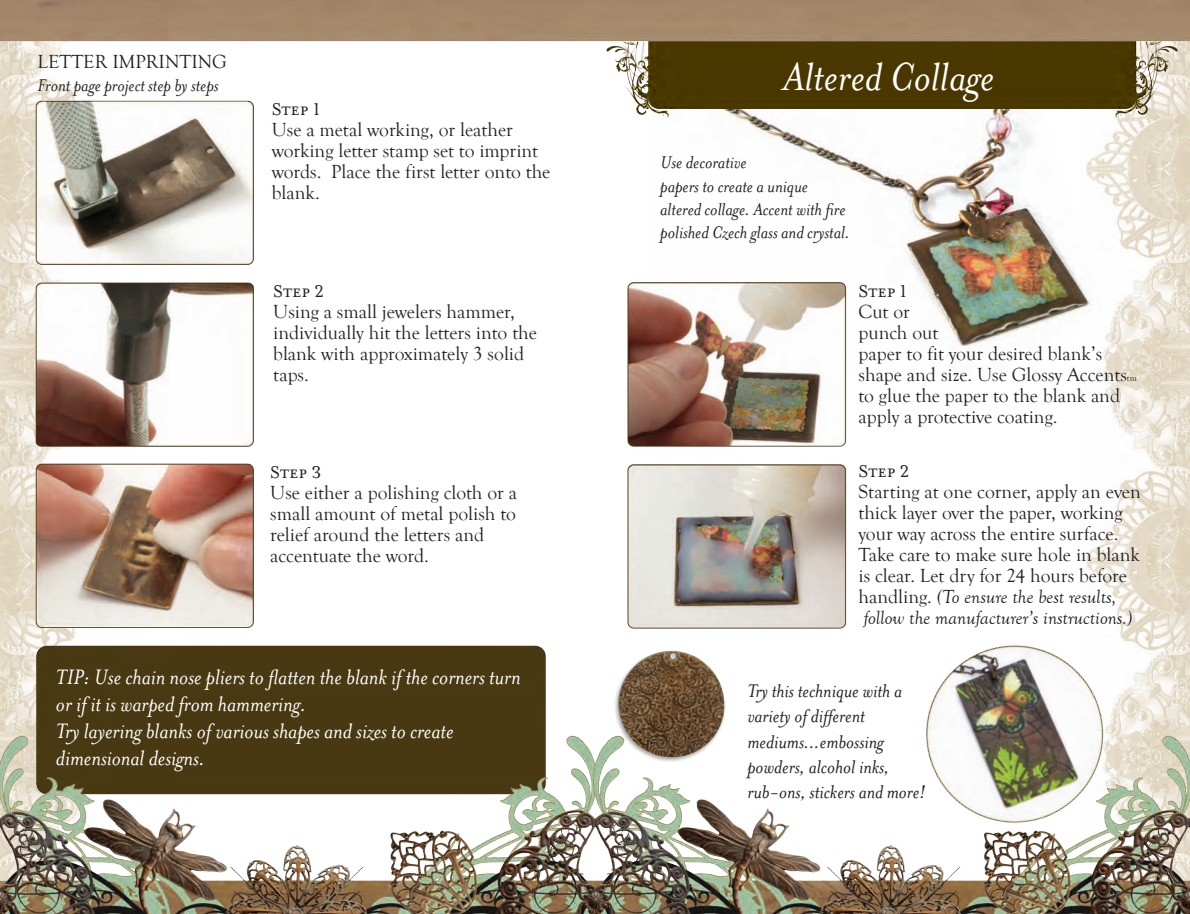
<style>
.page{position:relative;width:1190px;height:914px;background:#fff}
.page>*{position:absolute;margin:0;border:0;box-sizing:border-box;transform-origin:0 0}
.t1{font:italic 45px "Mrs Eaves";color:#fff}
.t2{font:italic 24px/27px "Mrs Eaves";color:#fff}
.t3{font:italic 21px/25.2px "Mrs Eaves";color:#231f20}
.t4{font:19.5px/21px "Goudy Old Style T";color:#231f20}
.t5{font:italic 19.5px/23.4px "Mrs Eaves";color:#231f20}
.t6{font:19.5px "Mrs Eaves Small Caps";color:#231f20}
.s1{font-size:9px}
.s2{font-style:italic}
</style>
<div class="page">
<img style="left:0;top:0;width:1189px;height:914px">
<p class="t4" style="left:38px;top:51px;width:191px">LETTER IMPRINTING</p>
<p class="t5" style="left:38px;top:74px;width:182px">Front page project step by steps</p>
<p class="t6" style="left:272px;top:99px;width:50px">Step 1</p>
<p class="t4" style="left:272px;top:120px;width:280px">Use a metal working, or leather working letter stamp set to imprint words. Place the first letter onto the blank.</p>
<p class="t6" style="left:273px;top:280px;width:53px">Step 2</p>
<p class="t4" style="left:273px;top:301px;width:265px">Using a small jewelers hammer, individually hit the letters into the blank with approximately 3 solid taps.</p>
<p class="t6" style="left:270px;top:462px;width:53px">Step 3</p>
<p class="t4" style="left:270px;top:483px;width:248px">Use either a polishing cloth or a small amount of metal polish to relief around the letters and accentuate the word.</p>
<p class="t2" style="left:56px;top:664px;width:466px">TIP: Use chain nose pliers to flatten the blank if the corners turn or if it is warped from hammering.<br>Try layering blanks of various shapes and sizes to create dimensional designs.</p>
<h1 class="t1" style="left:782px;top:52px;width:213px">Altered Collage</h1>
<p class="t5" style="left:660px;top:151px;width:191px">Use decorative<br>papers to create a unique altered collage. Accent with fire polished Czech glass and crystal.</p>
<p class="t6" style="left:858px;top:281px;width:50px">Step 1</p>
<p class="t4" style="left:858px;top:302px;width:280px">Cut or<br>punch out<br>paper to fit your desired blank’s shape and size. Use Glossy Accents<span class="s1">tm </span>to glue the paper to the blank and apply a protective coating.</p>
<p class="t6" style="left:858px;top:461px;width:53px">Step 2</p>
<p class="t4" style="left:858px;top:482px;width:284px">Starting at one corner, apply an even thick layer over the paper, working your way across the entire surface.<br>Take care to make sure hole in blank is clear. Let dry for 24 hours before handling. <span class="s2">(To ensure the best results, follow the manufacturer’s instructions.)</span></p>
<p class="t3" style="left:747px;top:678px;width:180px">Try this technique with a variety of different mediums...embossing powders, alcohol inks, rub-ons, stickers and more!</p>
</div>
